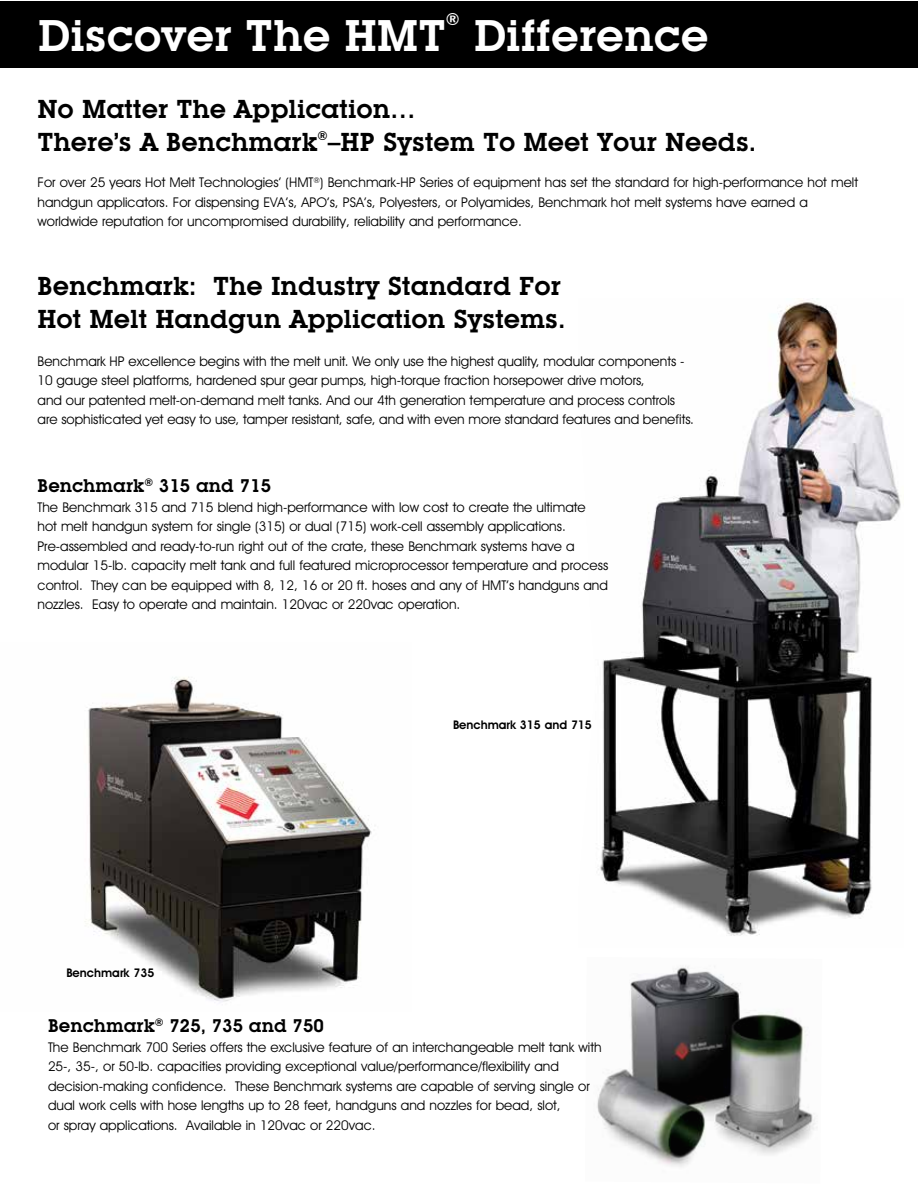
<style>
.page{position:relative;width:918px;height:1188px;background:#fff}
.page>*{position:absolute;margin:0;border:0;box-sizing:border-box;transform-origin:0 0}
.t1{font:600 43.5px "Lubalin Graph IT Cby BT";color:#fff}
.t2{font:600 25.5px/33px "Lubalin Graph IT Cby BT";color:#000}
.t3{font:600 18px "Lubalin Graph IT Cby BT";color:#000}
.t4{font:600 16.65px "Lubalin Graph IT Cby BT";color:#fff}
.t5{font:13.5px/19.5px "Avant Garde IT Cby BT";color:#000}
.t6{font:600 12.3px "Lubalin Graph IT Cby BT";color:#000}
.t7{font:600 12px "Avant Garde IT Cby BT";color:#000}
</style>
<div class="page">
<img style="left:85px;top:677px;width:287px;height:325px">
<img style="left:598px;top:298px;width:303px;height:638px">
<div style="left:0;top:2px;width:918px;height:66px;background:#000"></div>
<img style="left:597px;top:966px;width:220px;height:201px">
<p class="t4" style="left:446px;top:9px;width:15px">®</p>
<h1 class="t1" style="left:38px;top:9px;width:410px">Discover The HMT</h1>
<h1 class="t1" style="left:474px;top:9px;width:236px">Difference</h1>
<h2 class="t2" style="left:38px;top:92px;width:720px">No Matter The Application…<br>There’s A Benchmark –HP system To Meet your Needs.</h2>
<p class="t6" style="left:318px;top:128px;width:12px">®</p>
<p class="t5" style="left:37px;top:172px;width:822px">For over 25 years Hot Melt Technologies’ (HMT<sup>®</sup>) Benchmark-HP Series of equipment has set the standard for high-performance hot melt handgun applicators. For dispensing EVA’s, APO’s, PSA’s, Polyesters, or Polyamides, Benchmark hot melt systems have earned a worldwide reputation for uncompromised durability, reliability and performance.</p>
<h2 class="t2" style="left:38px;top:269px;width:530px">Benchmark: The Industry Standard For<br>Hot Melt Handgun Application Systems.</h2>
<p class="t5" style="left:38px;top:351px;width:658px">Benchmark HP excellence begins with the melt unit. We only use the highest quality, modular components - 10 gauge steel platforms, hardened spur gear pumps, high-torque fraction horsepower drive motors,<br>and our patented melt-on-demand melt tanks. And our 4th generation temperature and process controls are sophisticated yet easy to use, tamper resistant, safe, and with even more standard features and benefits.</p>
<h3 class="t3" style="left:38px;top:475px;width:235px">Benchmark<sup>®</sup> 315 and 715</h3>
<p class="t5" style="left:38px;top:497px;width:572px">The Benchmark 315 and 715 blend high-performance with low cost to create the ultimate hot melt handgun system for single (315) or dual (715) work-cell assembly applications.<br>Pre-assembled and ready-to-run right out of the crate, these Benchmark systems have a modular 15-lb. capacity melt tank and full featured microprocessor temperature and process control. They can be equipped with 8, 12, 16 or 20 ft. hoses and any of HMT’s handguns and nozzles. Easy to operate and maintain. 120vac or 220vac operation.</p>
<p class="t7" style="left:66px;top:966px;width:89px">Benchmark 735</p>
<p class="t7" style="left:453px;top:718px;width:140px">Benchmark 315 and 715</p>
<h3 class="t3" style="left:48px;top:1015px;width:278px">Benchmark<sup>®</sup> 725, 735 and 750</h3>
<p class="t5" style="left:48px;top:1037px;width:555px">The Benchmark 700 Series offers the exclusive feature of an interchangeable melt tank with 25-, 35-, or 50-lb. capacities providing exceptional value/performance/flexibility and decision-making confidence. These Benchmark systems are capable of serving single or dual work cells with hose lengths up to 28 feet, handguns and nozzles for bead, slot,<br>or spray applications. Available in 120vac or 220vac.</p>
</div>
